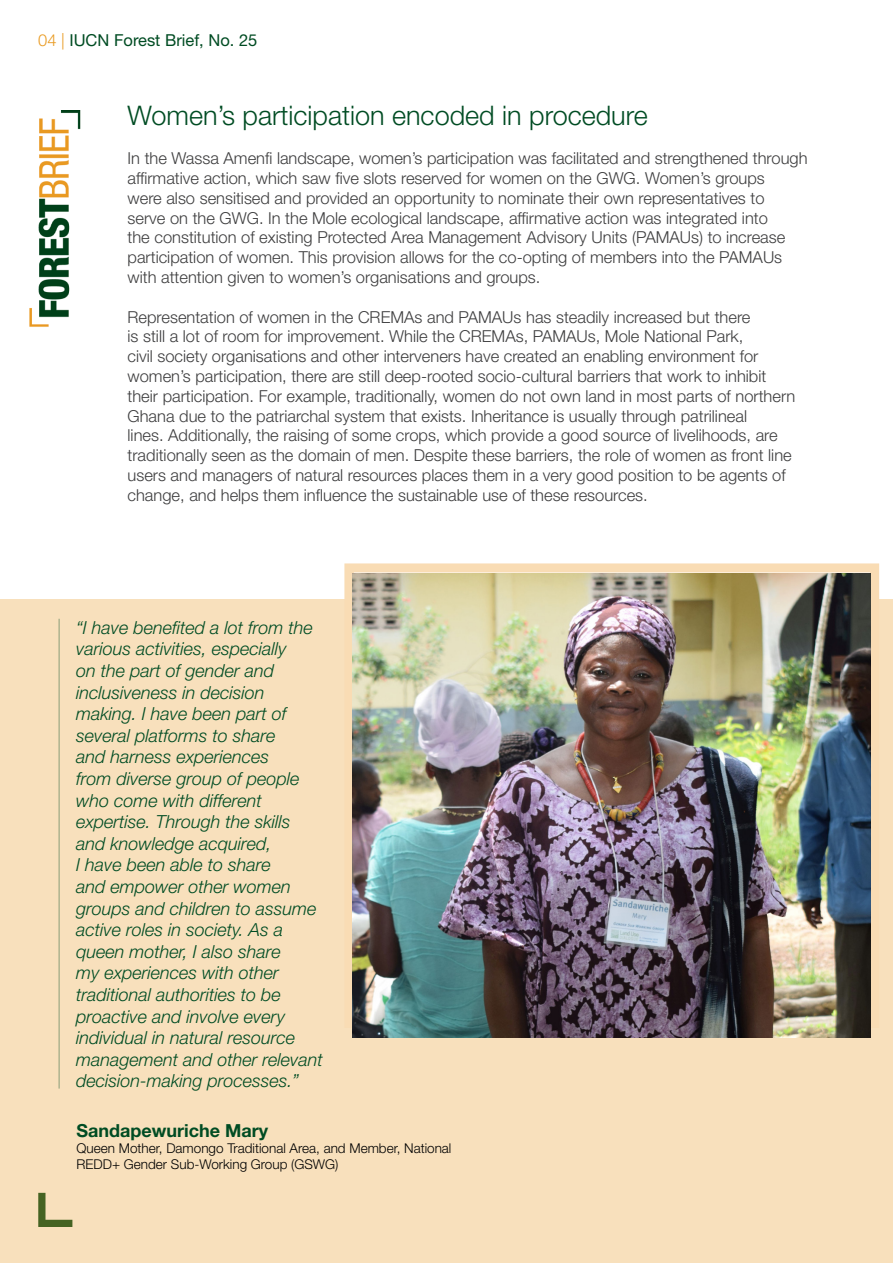
<style>
.page{position:relative;width:893px;height:1263px;background:#fff}
.page>*{position:absolute;margin:0;border:0;box-sizing:border-box;transform-origin:0 0}
.Paragraph_style{font:300 27px "Helvetica Neue LT Std";color:#004c23}
.t1{font:italic 300 18px/21.6px "Helvetica Neue LT Std";color:#004c23}
.t2{font:700 18px "Helvetica Neue LT Std";color:#004c23}
.Paragraph_style-2{font:300 16.5px/19.8px "Helvetica Neue LT Std";color:#3e3e3f}
.t3{font:16.5px "Helvetica Neue LT Std";color:#004c23}
.t4{font:300 13.5px/16.2px "Helvetica Neue LT Std";color:#000}
.s1{font-weight:300;color:#e99a21}
</style>
<div class="page">
<img style="left:29px;top:111px;width:51px;height:216px">
<div style="left:0;top:599px;width:893px;height:664px;background:#f8e0bc"></div>
<svg style="left:344px;top:563px;width:535px;height:465px"></svg>
<img style="left:353px;top:573px;width:518px;height:464px">
<hr style="left:58px;top:619px;width:2px;height:469px;background:#004c23">
<p class="t3" style="left:38px;top:30px;width:221px"><span class="s1">04 |</span> IUCN Forest Brief, No. 25</p>
<p class="Paragraph_style" style="left:128px;top:98px;width:522px">Women’s participation encoded in procedure</p>
<p class="Paragraph_style-2" style="left:128px;top:148px;width:681px">In the Wassa Amenfi landscape, women’s participation was facilitated and strengthened through affirmative action, which saw five slots reserved for women on the GWG. Women’s groups<br>were also sensitised and provided an opportunity to nominate their own representatives to<br>serve on the GWG. In the Mole ecological landscape, affirmative action was integrated into<br>the constitution of existing Protected Area Management Advisory Units (PAMAUs) to increase participation of women. This provision allows for the co-opting of members into the PAMAUs with attention given to women’s organisations and groups.</p>
<p class="Paragraph_style-2" style="left:128px;top:306px;width:669px">Representation of women in the CREMAs and PAMAUs has steadily increased but there<br>is still a lot of room for improvement. While the CREMAs, PAMAUs, Mole National Park,<br>civil society organisations and other interveners have created an enabling environment for women’s participation, there are still deep-rooted socio-cultural barriers that work to inhibit their participation. For example, traditionally, women do not own land in most parts of northern Ghana due to the patriarchal system that exists. Inheritance is usually through patrilineal<br>lines. Additionally, the raising of some crops, which provide a good source of livelihoods, are traditionally seen as the domain of men. Despite these barriers, the role of women as front line users and managers of natural resources places them in a very good position to be agents of change, and helps them influence the sustainable use of these resources.</p>
<p class="t1" style="left:76px;top:616px;width:248px">“I have benefited a lot from the various activities, especially<br>on the part of gender and inclusiveness in decision making. I have been part of several platforms to share<br>and harness experiences<br>from diverse group of people who come with different expertise. Through the skills and knowledge acquired,<br>I have been able to share<br>and empower other women groups and children to assume active roles in society. As a queen mother, I also share<br>my experiences with other traditional authorities to be proactive and involve every individual in natural resource management and other relevant decision-making processes.”</p>
<p class="t2" style="left:77px;top:1119px;width:193px">Sandapewuriche Mary</p>
<p class="t4" style="left:77px;top:1140px;width:376px">Queen Mother, Damongo Traditional Area, and Member, National<br>REDD+ Gender Sub-Working Group (GSWG)</p>
</div>
